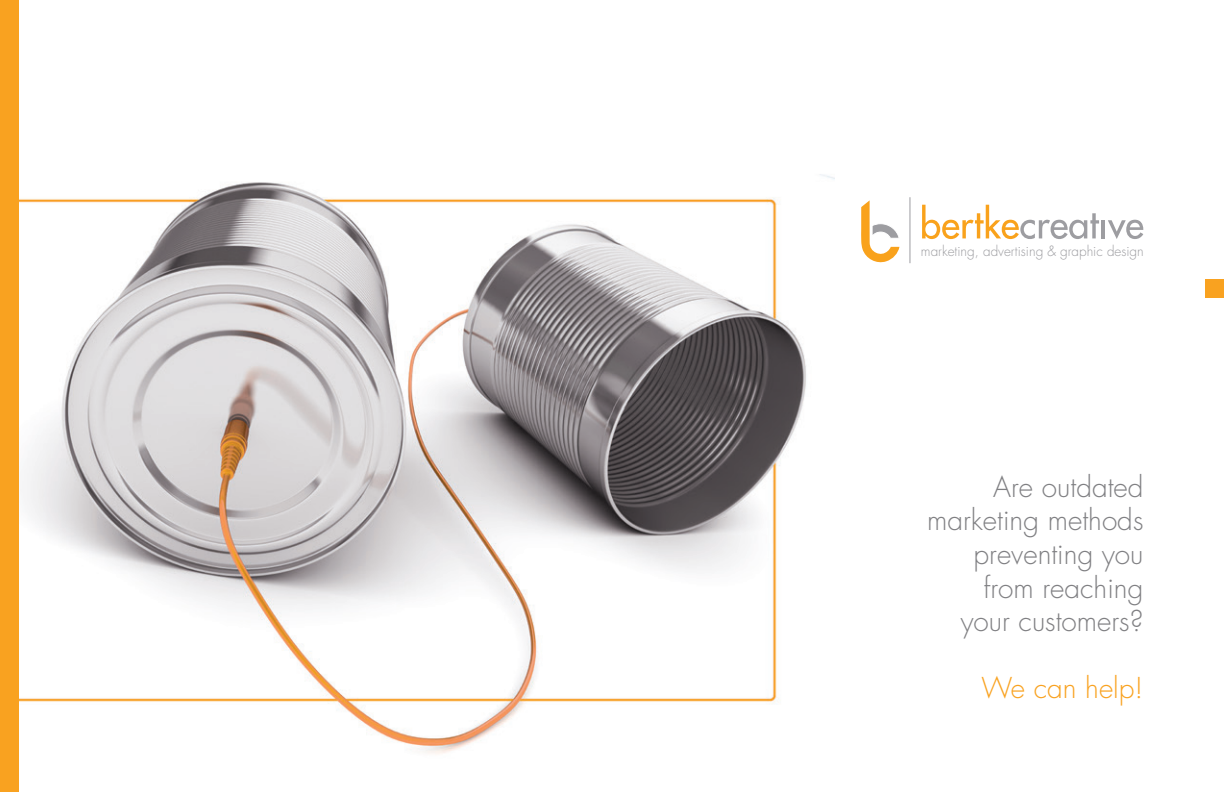
<style>
.page{position:relative;width:1224px;height:792px;background:#fff}
.page>*{position:absolute;margin:0;border:0;box-sizing:border-box;transform-origin:0 0}
.t1{font:300 28px/33.6px "Futura Std";color:#808083;text-align:right}
.t2{font:300 28px "Futura Std";color:#f9a220}
.t3{font:300 13.8px "Futura Std";color:#9d9da1}
</style>
<div class="page">
<img style="left:18px;top:0;width:1206px;height:792px">
<div style="left:1206px;top:280px;width:18px;height:18px;background:#f9a220"></div>
<div style="left:0;top:0;width:18px;height:792px;background:#f9a220"></div>
<svg style="left:922px;top:205px;width:177px;height:34px"></svg>
<hr style="left:1102px;top:220px;width:3px;height:18px;background:#9d9da1">
<svg style="left:1108px;top:220px;width:35px;height:19px"></svg>
<hr style="left:910px;top:197px;width:1px;height:66px;background:#9d9da1">
<svg style="left:861px;top:200px;width:38px;height:64px"></svg>
<p class="t3" style="left:921px;top:242px;width:224px">marketing, advertising &amp; graphic design</p>
<p class="t1" style="left:927px;top:471px;width:218px">Are outdated marketing methods preventing you from reaching<br>your customers?</p>
<p class="t2" style="left:982px;top:671px;width:163px">We can help!</p>
</div>
